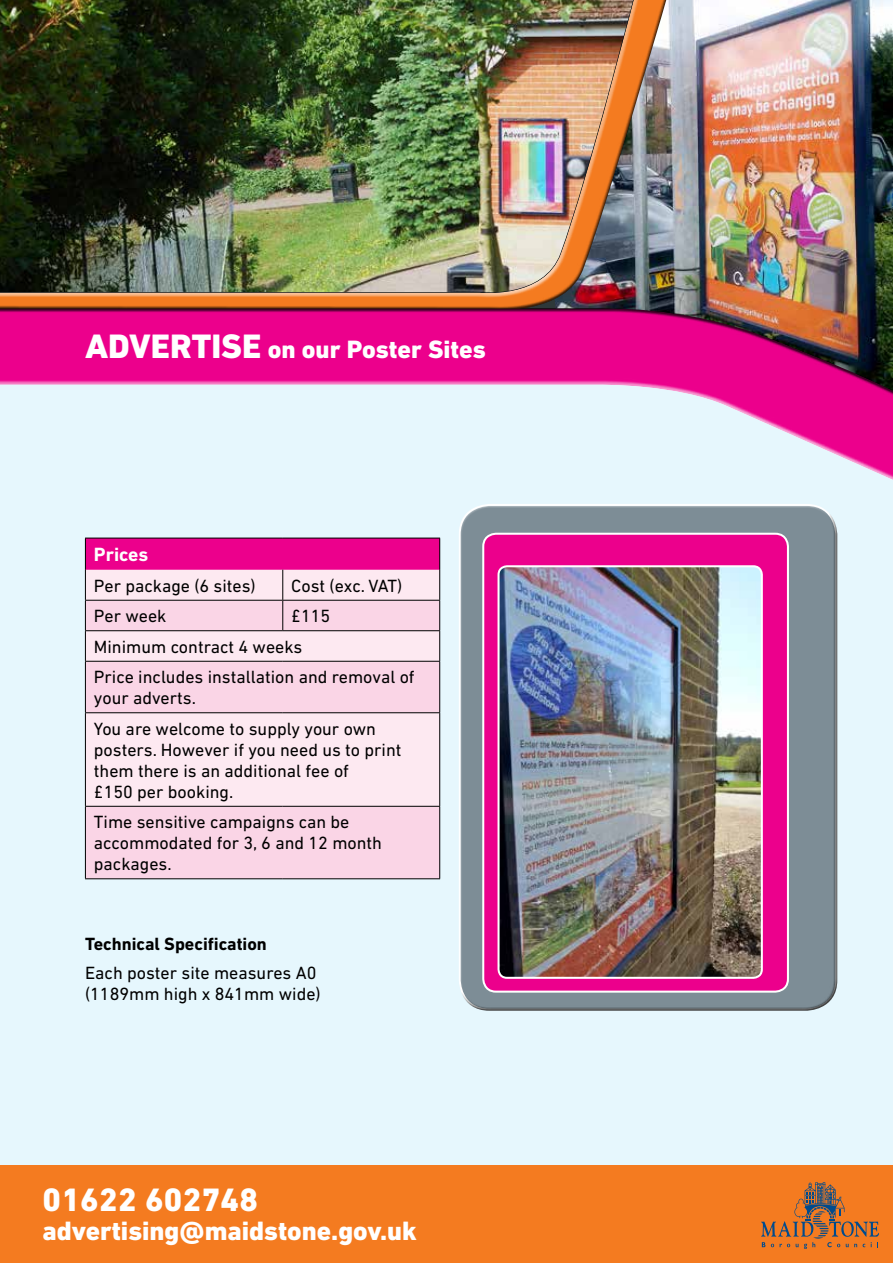
<style>
.page{position:relative;width:893px;height:1263px;background:#fff}
.page>*{position:absolute;margin:0;border:0;box-sizing:border-box;transform-origin:0 0}
.t1{font:800 33px "DIN Next LT Pro";letter-spacing:.01em;color:#fff}
.t2{font:800 27px "DIN Next LT Pro";color:#fff}
.t3{font:800 25.5px "DIN Next LT Pro";color:#fff}
.t4{font:700 19.5px "DIN Next LT Pro";color:#fff}
.t5{font:18px/21px "DIN Next LT Pro";color:#000}
.t6{font:700 18px "DIN Next LT Pro";color:#000}
.s1{font-size:34.5px}
</style>
<div class="page">
<img style="left:0;top:0;width:893px;height:1165px">
<div style="left:0;top:0;width:669px;height:312px;background:#000;opacity:.75"></div>
<div style="left:0;top:307px;width:893px;height:186px;background:#000;opacity:.75"></div>
<div style="left:0;top:1165px;width:893px;height:98px;background:#f47b20"></div>
<svg style="left:761px;top:1182px;width:118px;height:67px"></svg>
<div style="left:458px;top:502px;width:378px;height:496px;background:#fff;opacity:.75"></div>
<div style="left:459px;top:513px;width:380px;height:499px;background:#000;opacity:.75"></div>
<div style="left:483px;top:534px;width:305px;height:458px;background:#ec008c;border-radius:13px"></div>
<div style="left:482px;top:533px;width:307px;height:460px;border:2px solid #fff;border-radius:13px"></div>
<img style="left:500px;top:568px;width:260px;height:408px">
<div style="left:497px;top:565px;width:266px;height:414px;border:2px solid #fff;border-radius:9px"></div>
<div style="left:85px;top:538px;width:355px;height:32px;background:#ec008c"></div>
<div style="left:86px;top:570px;width:353px;height:30px;background:#fde9f1"></div>
<svg style="left:86px;top:601px;width:353px;height:277px;background:#faddea"></svg>
<hr style="left:85px;top:538px;width:198px;height:1px;background:#000">
<hr style="left:85px;top:538px;width:1px;height:32px;background:#000">
<hr style="left:283px;top:538px;width:157px;height:1px;background:#000">
<hr style="left:439px;top:538px;width:1px;height:32px;background:#000">
<hr style="left:85px;top:570px;width:1px;height:30px;background:#000">
<hr style="left:282px;top:570px;width:1px;height:30px;background:#000">
<hr style="left:439px;top:570px;width:1px;height:30px;background:#000">
<hr style="left:85px;top:600px;width:198px;height:1px;background:#000">
<svg style="left:85px;top:601px;width:1px;height:29px"></svg>
<hr style="left:283px;top:600px;width:157px;height:1px;background:#000">
<svg style="left:282px;top:601px;width:1px;height:29px"></svg>
<svg style="left:439px;top:601px;width:1px;height:29px"></svg>
<hr style="left:85px;top:630px;width:198px;height:1px;background:#000">
<hr style="left:85px;top:631px;width:1px;height:30px;background:#000">
<hr style="left:283px;top:630px;width:157px;height:1px;background:#000">
<hr style="left:439px;top:631px;width:1px;height:30px;background:#000">
<hr style="left:85px;top:661px;width:198px;height:1px;background:#000">
<hr style="left:85px;top:662px;width:1px;height:50px;background:#000">
<hr style="left:283px;top:661px;width:157px;height:1px;background:#000">
<hr style="left:439px;top:662px;width:1px;height:50px;background:#000">
<hr style="left:85px;top:712px;width:198px;height:1px;background:#000">
<hr style="left:85px;top:713px;width:1px;height:93px;background:#000">
<hr style="left:283px;top:712px;width:157px;height:1px;background:#000">
<hr style="left:439px;top:713px;width:1px;height:93px;background:#000">
<hr style="left:85px;top:806px;width:198px;height:1px;background:#000">
<hr style="left:85px;top:807px;width:1px;height:71px;background:#000">
<hr style="left:283px;top:806px;width:157px;height:1px;background:#000">
<hr style="left:439px;top:807px;width:1px;height:71px;background:#000">
<hr style="left:85px;top:878px;width:198px;height:1px;background:#000">
<hr style="left:283px;top:878px;width:157px;height:1px;background:#000">
<h3 class="t3" style="left:85px;top:334px;width:402px"><span class="s1">ADVERTISE</span> on our Poster Sites</h3>
<p class="t4" style="left:94px;top:543px;width:56px">Prices</p>
<p class="t5" style="left:94px;top:575px;width:163px">Per package (6 sites)</p>
<p class="t5" style="left:291px;top:575px;width:112px">Cost (exc. VAT)</p>
<p class="t5" style="left:94px;top:605px;width:74px">Per week</p>
<p class="t5" style="left:94px;top:601px;width:322px;line-height:30.5px;text-indent:197px">£115<br>Minimum contract 4 weeks<br>Price includes installation and removal of</p>
<p class="t5" style="left:94px;top:683px;width:284px;line-height:30.5px">your adverts.<br>You are welcome to supply your own</p>
<p class="t5" style="left:94px;top:739px;width:309px">posters. However if you need us to print them there is an additional fee of<br>£150 per booking.</p>
<p class="t5" style="left:94px;top:811px;width:290px">Time sensitive campaigns can be accommodated for 3, 6 and 12 month packages.</p>
<p class="t6" style="left:85px;top:933px;width:183px">Technical Specification</p>
<p class="t5" style="left:85px;top:962px;width:237px">Each poster site measures A0 (1189mm high x 841mm wide)</p>
<h1 class="t1" style="left:43px;top:1180px;width:217px">01622 602748</h1>
<h2 class="t2" style="left:43px;top:1215px;width:376px">advertising@maidstone.gov.uk</h2>
</div>
